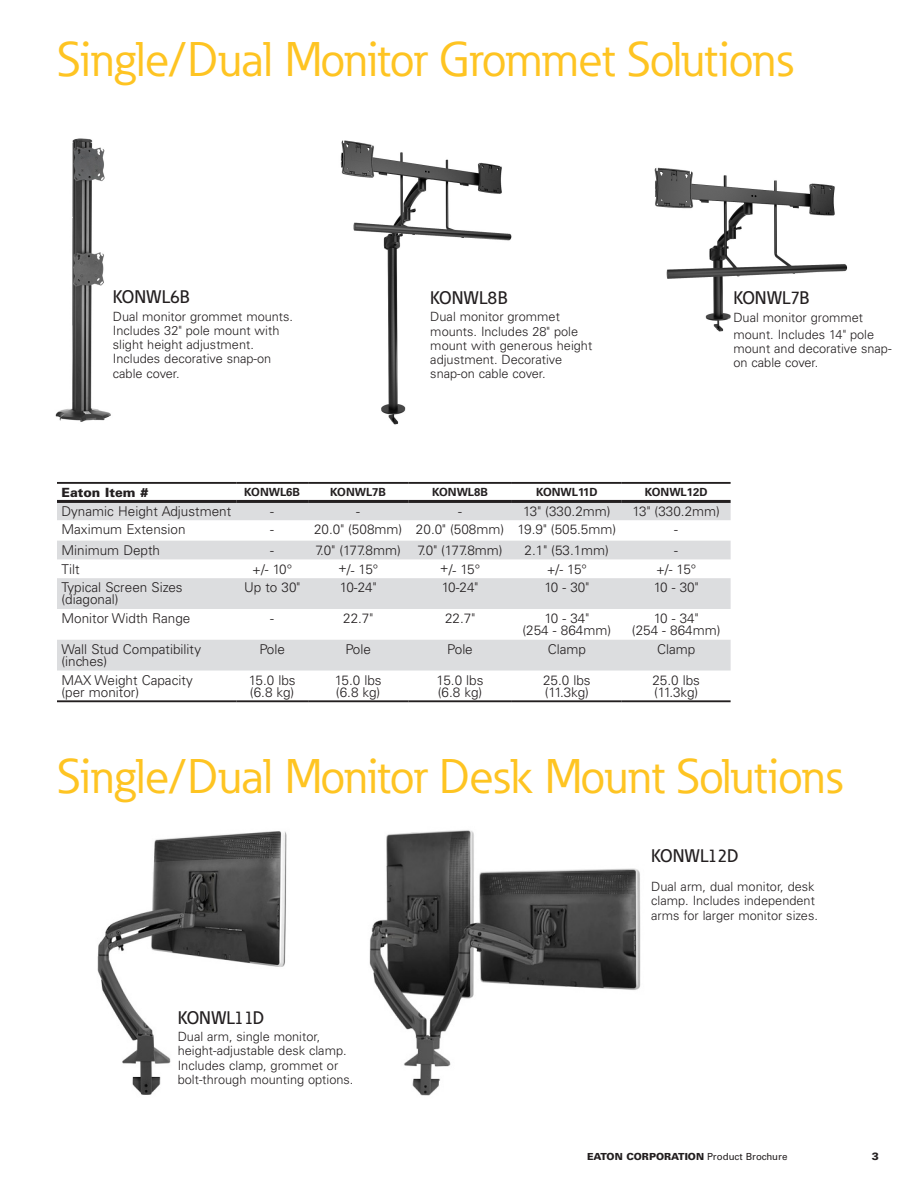
<style>
.page{position:relative;width:918px;height:1188px;background:#fff}
.page>*{position:absolute;margin:0;border:0;box-sizing:border-box;transform-origin:0 0}
._01_Headline___ADJ_S{font:48px "Eaton";letter-spacing:-.01em;color:#fec422}
._01_Overview__12_pt{font:500 18px "Eaton";color:#231f20}
._03_Table_Body__8_pt{font:300 13.5px/12px "Univers LT Std";color:#231f20}
._01_Overview__12_pt-2{font:300 12.75px/14.2px "Univers LT Std";color:#231f20}
._02_Body__8_5_pt{font:300 12.75px/14.2px "Univers LT Std";color:#231f20}
._03_Table_Body__8_pt-2{font:900 12.75px "Univers LT Std";color:#231f20}
._03_Table_Body__8_pt-3{font:700 11.25px "Univers LT Std";color:#231f20}
._00_Folio_Flush_Righ{font:900 10.5px "Univers LT Std";color:#231f20}
._00_Footer_Flush_Rig{font:900 9.75px "Univers LT Std";color:#231f20}
.s1{font-weight:400}
</style>
<div class="page">
<img style="left:97px;top:831px;width:190px;height:264px">
<img style="left:654px;top:167px;width:194px;height:165px">
<img style="left:340px;top:140px;width:172px;height:285px">
<img style="left:55px;top:138px;width:56px;height:284px">
<svg style="left:57px;top:503px;width:674px;height:168px;fill:#dcdddf"></svg>
<hr style="left:57px;top:500px;width:179px;height:3px;background:#231f20">
<hr style="left:236px;top:500px;width:72px;height:3px;background:#231f20">
<hr style="left:308px;top:500px;width:100px;height:3px;background:#231f20">
<hr style="left:408px;top:500px;width:104px;height:3px;background:#231f20">
<hr style="left:512px;top:500px;width:110px;height:3px;background:#231f20">
<hr style="left:622px;top:500px;width:109px;height:3px;background:#231f20">
<hr style="left:57px;top:700px;width:179px;height:2px;background:#231f20">
<hr style="left:236px;top:700px;width:72px;height:2px;background:#231f20">
<hr style="left:308px;top:700px;width:100px;height:2px;background:#231f20">
<hr style="left:408px;top:700px;width:104px;height:2px;background:#231f20">
<hr style="left:512px;top:700px;width:110px;height:2px;background:#231f20">
<hr style="left:622px;top:700px;width:109px;height:2px;background:#231f20">
<hr style="left:57px;top:482px;width:179px;height:2px;background:#231f20">
<hr style="left:236px;top:482px;width:72px;height:2px;background:#231f20">
<hr style="left:308px;top:482px;width:100px;height:2px;background:#231f20">
<hr style="left:408px;top:482px;width:104px;height:2px;background:#231f20">
<hr style="left:512px;top:482px;width:110px;height:2px;background:#231f20">
<hr style="left:622px;top:482px;width:109px;height:2px;background:#231f20">
<img style="left:369px;top:830px;width:272px;height:266px">
<p class="_01_Headline___ADJ_S" style="left:57px;top:29px;width:738px">Single/Dual Monitor Grommet Solutions</p>
<p class="_01_Overview__12_pt" style="left:113px;top:286px;width:78px">KONWL6B</p>
<p class="_01_Overview__12_pt-2" style="left:113px;top:309px;width:182px">Dual monitor grommet mounts.<br>Includes 32" pole mount with slight height adjustment.<br>Includes decorative snap-on cable cover.</p>
<p class="_01_Overview__12_pt" style="left:430px;top:287px;width:79px">KONWL8B</p>
<p class="_01_Overview__12_pt-2" style="left:430px;top:310px;width:163px">Dual monitor grommet mounts. Includes 28" pole mount with generous height adjustment. Decorative snap-on cable cover.</p>
<p class="_01_Overview__12_pt" style="left:733px;top:287px;width:77px">KONWL7B</p>
<p class="_01_Overview__12_pt-2" style="left:733px;top:308px;width:142px;line-height:17.2px">Dual monitor grommet mount. Includes 14" pole</p>
<p class="_01_Overview__12_pt-2" style="left:733px;top:341px;width:160px">mount and decorative snap&shy;on cable cover.</p>
<p class="_03_Table_Body__8_pt-2" style="left:62px;top:484px;width:89px">Eaton Item #</p>
<p class="_03_Table_Body__8_pt-3" style="left:244px;top:485px;width:57px">KONWL6B</p>
<p class="_03_Table_Body__8_pt-3" style="left:330px;top:485px;width:57px">KONWL7B</p>
<p class="_03_Table_Body__8_pt-3" style="left:432px;top:485px;width:57px">KONWL8B</p>
<p class="_03_Table_Body__8_pt-3" style="left:536px;top:485px;width:63px">KONWL11D</p>
<p class="_03_Table_Body__8_pt-3" style="left:645px;top:485px;width:64px">KONWL12D</p>
<p class="_03_Table_Body__8_pt" style="left:62px;top:505px;width:171px">Dynamic Height Adjustment</p>
<p class="_03_Table_Body__8_pt" style="left:270px;top:505px;width:5px">-</p>
<p class="_03_Table_Body__8_pt" style="left:356px;top:505px;width:5px">-</p>
<p class="_03_Table_Body__8_pt" style="left:458px;top:505px;width:5px">-</p>
<p class="_03_Table_Body__8_pt" style="left:523px;top:505px;width:89px">13" (330.2mm)</p>
<p class="_03_Table_Body__8_pt" style="left:632px;top:505px;width:89px">13" (330.2mm)</p>
<p class="_03_Table_Body__8_pt" style="left:62px;top:524px;width:126px">Maximum Extension</p>
<p class="_03_Table_Body__8_pt" style="left:270px;top:524px;width:5px">-</p>
<p class="_03_Table_Body__8_pt" style="left:314px;top:524px;width:90px">20.0" (508mm)</p>
<p class="_03_Table_Body__8_pt" style="left:416px;top:524px;width:90px">20.0" (508mm)</p>
<p class="_03_Table_Body__8_pt" style="left:517px;top:524px;width:100px">19.9" (505.5mm)</p>
<p class="_03_Table_Body__8_pt" style="left:674px;top:524px;width:5px">-</p>
<p class="_03_Table_Body__8_pt" style="left:62px;top:544px;width:100px">Minimum Depth</p>
<p class="_03_Table_Body__8_pt" style="left:270px;top:544px;width:5px">-</p>
<p class="_03_Table_Body__8_pt" style="left:316px;top:544px;width:87px">7.0" (177.8mm)</p>
<p class="_03_Table_Body__8_pt" style="left:417px;top:544px;width:87px">7.0" (177.8mm)</p>
<p class="_03_Table_Body__8_pt" style="left:525px;top:544px;width:86px">2.1" (53.1mm)</p>
<p class="_03_Table_Body__8_pt" style="left:674px;top:544px;width:5px">-</p>
<p class="_03_Table_Body__8_pt" style="left:62px;top:563px;width:19px">Tilt</p>
<p class="_03_Table_Body__8_pt" style="left:252px;top:563px;width:41px">+/- 10°</p>
<p class="_03_Table_Body__8_pt" style="left:338px;top:563px;width:42px">+/- 15°</p>
<p class="_03_Table_Body__8_pt" style="left:440px;top:563px;width:42px">+/- 15°</p>
<p class="_03_Table_Body__8_pt" style="left:547px;top:563px;width:42px">+/- 15°</p>
<p class="_03_Table_Body__8_pt" style="left:656px;top:563px;width:42px">+/- 15°</p>
<p class="_03_Table_Body__8_pt" style="left:62px;top:582px;width:123px">Typical Screen Sizes</p>
<p class="_03_Table_Body__8_pt" style="left:62px;top:594px;width:59px">(diagonal)</p>
<p class="_03_Table_Body__8_pt" style="left:244px;top:582px;width:58px">Up to 30"</p>
<p class="_03_Table_Body__8_pt" style="left:340px;top:582px;width:38px">10-24"</p>
<p class="_03_Table_Body__8_pt" style="left:442px;top:582px;width:38px">10-24"</p>
<p class="_03_Table_Body__8_pt" style="left:544px;top:582px;width:46px">10 - 30"</p>
<p class="_03_Table_Body__8_pt" style="left:654px;top:582px;width:46px">10 - 30"</p>
<p class="_03_Table_Body__8_pt" style="left:62px;top:612px;width:130px">Monitor Width Range</p>
<p class="_03_Table_Body__8_pt" style="left:270px;top:612px;width:5px">-</p>
<p class="_03_Table_Body__8_pt" style="left:343px;top:612px;width:32px">22.7"</p>
<p class="_03_Table_Body__8_pt" style="left:445px;top:612px;width:32px">22.7"</p>
<p class="_03_Table_Body__8_pt" style="left:544px;top:612px;width:46px">10 - 34"</p>
<p class="_03_Table_Body__8_pt" style="left:523px;top:624px;width:90px">(254 - 864mm)</p>
<p class="_03_Table_Body__8_pt" style="left:654px;top:612px;width:46px">10 - 34"</p>
<p class="_03_Table_Body__8_pt" style="left:632px;top:624px;width:90px">(254 - 864mm)</p>
<p class="_03_Table_Body__8_pt" style="left:62px;top:643px;width:141px">Wall Stud Compatibility (inches)</p>
<p class="_03_Table_Body__8_pt" style="left:259px;top:643px;width:27px">Pole</p>
<p class="_03_Table_Body__8_pt" style="left:345px;top:643px;width:27px">Pole</p>
<p class="_03_Table_Body__8_pt" style="left:447px;top:643px;width:27px">Pole</p>
<p class="_03_Table_Body__8_pt" style="left:548px;top:643px;width:40px">Clamp</p>
<p class="_03_Table_Body__8_pt" style="left:657px;top:643px;width:40px">Clamp</p>
<p class="_03_Table_Body__8_pt" style="left:62px;top:674px;width:133px">MAX Weight Capacity</p>
<p class="_03_Table_Body__8_pt" style="left:62px;top:686px;width:79px">(per monitor)</p>
<p class="_03_Table_Body__8_pt" style="left:249px;top:674px;width:48px">15.0 lbs</p>
<p class="_03_Table_Body__8_pt" style="left:250px;top:686px;width:46px">(6.8 kg)</p>
<p class="_03_Table_Body__8_pt" style="left:335px;top:674px;width:48px">15.0 lbs</p>
<p class="_03_Table_Body__8_pt" style="left:336px;top:686px;width:46px">(6.8 kg)</p>
<p class="_03_Table_Body__8_pt" style="left:437px;top:674px;width:48px">15.0 lbs</p>
<p class="_03_Table_Body__8_pt" style="left:438px;top:686px;width:46px">(6.8 kg)</p>
<p class="_03_Table_Body__8_pt" style="left:543px;top:674px;width:49px">25.0 lbs</p>
<p class="_03_Table_Body__8_pt" style="left:545px;top:686px;width:46px">(11.3kg)</p>
<p class="_03_Table_Body__8_pt" style="left:652px;top:674px;width:49px">25.0 lbs</p>
<p class="_03_Table_Body__8_pt" style="left:654px;top:686px;width:46px">(11.3kg)</p>
<p class="_01_Headline___ADJ_S" style="left:57px;top:746px;width:787px">Single/Dual Monitor Desk Mount Solutions</p>
<p class="_01_Overview__12_pt" style="left:178px;top:1007px;width:88px">KONWL11D</p>
<p class="_01_Overview__12_pt-2" style="left:178px;top:1029px;width:177px">Dual arm, single monitor, height-adjustable desk clamp.<br>Includes clamp, grommet or bolt-through mounting options.</p>
<p class="_01_Overview__12_pt" style="left:651px;top:845px;width:89px">KONWL12D</p>
<p class="_02_Body__8_5_pt" style="left:651px;top:880px;width:168px">Dual arm, dual monitor, desk clamp. Includes independent arms for larger monitor sizes.</p>
<p class="_00_Footer_Flush_Rig" style="left:587px;top:1151px;width:202px">EATON CORPORATION <span class="s1">Product Brochure</span></p>
<p class="_00_Folio_Flush_Righ" style="left:872px;top:1150px;width:9px">3</p>
</div>
